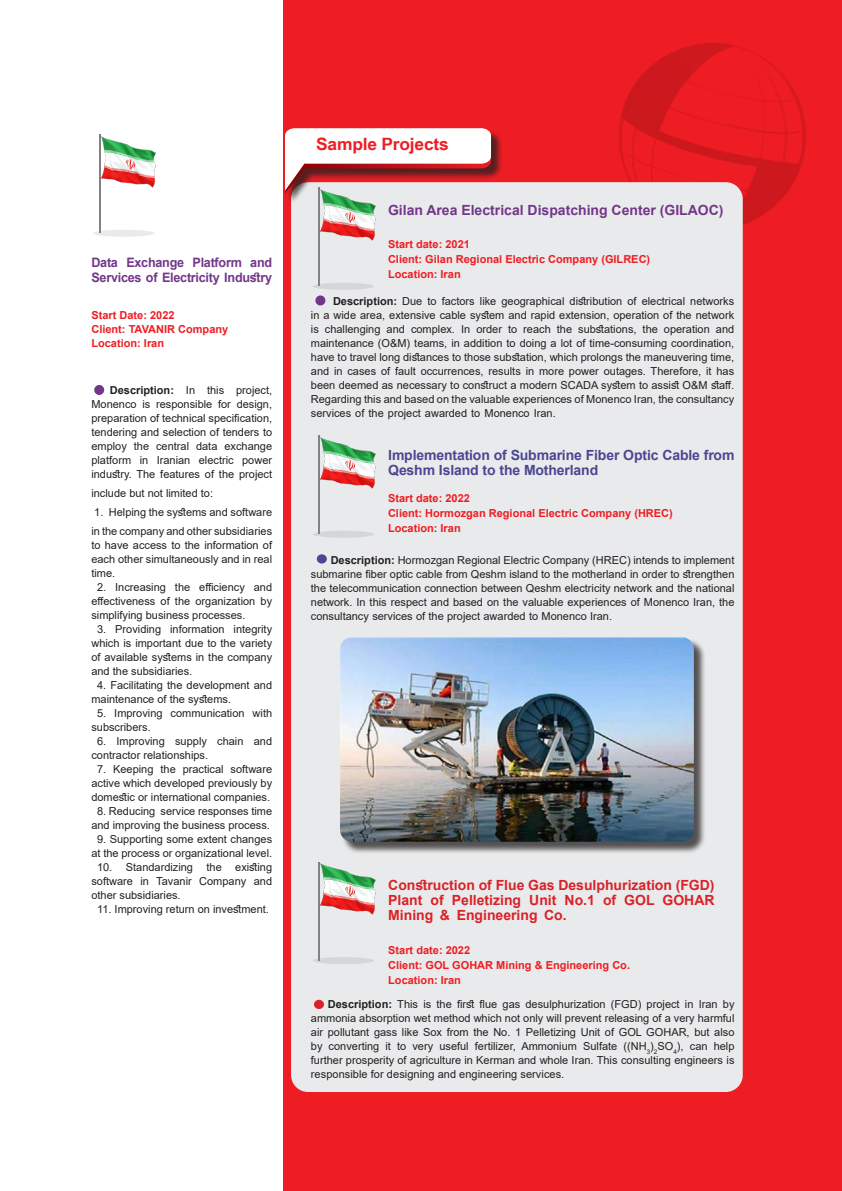
<style>
.page{position:relative;width:842px;height:1191px;background:#fff}
.page>*{position:absolute;margin:0;border:0;box-sizing:border-box;transform-origin:0 0}
.t1{font:700 17px "Arial Narrow";letter-spacing:-.01em;color:#ee1d23;scale:1.25 1}
.t2{font:700 14px/15px "Arial";color:#da2128;text-align:justify}
.t3{font:700 14px/15px "Arial";letter-spacing:-.01em;color:#494793}
.t4{font:700 14px "Arial";color:#73378a}
.t5{font:700 13px/15px "Arial";letter-spacing:-.02em;color:#73378a}
.t6{font:11px/14px "Arial";color:#231f20;text-align:justify}
.t7{font:700 11px "Arial";color:#ee1d23}
.s1{font-weight:700}
</style>
<div class="page">
<div style="left:283px;top:0;width:559px;height:1191px;background:#ee1d23"></div>
<img style="left:619px;top:42px;width:187px;height:183px">
<div style="left:291px;top:182px;width:452px;height:910px;background:#e9eaeb;border-radius:17px"></div>
<div style="left:94px;top:385px;width:10px;height:10px;background:#73378a;border-radius:50%"></div>
<div style="left:93px;top:230px;width:61px;height:7px;background:#e9eaeb;border-radius:50%"></div>
<hr style="left:99px;top:134px;width:1px;height:99px;background:#808285">
<img style="left:100px;top:134px;width:56px;height:55px">
<div style="left:314px;top:999px;width:10px;height:10px;background:#da2128;border-radius:50%"></div>
<div style="left:286px;top:130px;width:218px;height:75px;background:#231f20;opacity:.75"></div>
<svg style="left:285px;top:128px;width:206px;height:65px"></svg>
<div style="left:317px;top:554px;width:10px;height:9px;background:#494793;border-radius:50%"></div>
<div style="left:313px;top:283px;width:61px;height:7px;background:#d4d6d8;border-radius:50%"></div>
<hr style="left:318px;top:187px;width:2px;height:99px;background:#808285">
<img style="left:311px;top:187px;width:73px;height:54px">
<div style="left:313px;top:531px;width:61px;height:7px;background:#d4d6d8;border-radius:50%"></div>
<hr style="left:319px;top:435px;width:1px;height:99px;background:#808285">
<img style="left:318px;top:435px;width:58px;height:55px">
<div style="left:313px;top:957px;width:61px;height:7px;background:#d4d6d8;border-radius:50%"></div>
<hr style="left:319px;top:861px;width:1px;height:99px;background:#808285">
<img style="left:318px;top:861px;width:58px;height:55px">
<div style="left:341px;top:639px;width:365px;height:215px;background:#231f20;opacity:.75"></div>
<img style="left:340px;top:637px;width:354px;height:204px">
<div style="left:315px;top:295px;width:10px;height:10px;background:#73378a;border-radius:50%"></div>
<p class="t5" style="left:91px;top:255px;width:182px">Data Exchange Platform and<br>Services of Electricity Industry</p>
<p class="t7" style="left:91px;top:308px;width:85px">Start Date: 2022</p>
<p class="t7" style="left:91px;top:322px;width:138px">Client: TAVANIR Company</p>
<p class="t7" style="left:91px;top:336px;width:74px">Location: Iran</p>
<p class="t6" style="left:91px;top:383px;width:182px;text-indent:18px"><span class="s1">Description:</span> In this project, Monenco is responsible for design, preparation of technical specification, tendering and selection of tenders to employ the central data exchange platform in Iranian electric power industry. The features of the project</p>
<p class="t6" style="left:91px;top:486px;width:123px">include but not limited to:</p>
<p class="t6" style="left:91px;top:502px;width:182px;line-height:19px">1. Helping the systems and software in the company and other subsidiaries</p>
<p class="t6" style="left:91px;top:538px;width:182px">to have access to the information of each other simultaneously and in real time.</p>
<p class="t6" style="left:91px;top:580px;width:182px;text-indent:6px">2. Increasing the efficiency and effectiveness of the organization by simplifying business processes.</p>
<p class="t6" style="left:91px;top:622px;width:182px;text-indent:6px">3. Providing information integrity which is important due to the variety of available systems in the company and the subsidiaries.</p>
<p class="t6" style="left:91px;top:678px;width:182px;text-indent:6px">4. Facilitating the development and maintenance of the systems.</p>
<p class="t6" style="left:91px;top:706px;width:182px;text-indent:6px">5. Improving communication with subscribers.</p>
<p class="t6" style="left:91px;top:734px;width:182px;text-indent:6px">6. Improving supply chain and contractor relationships.</p>
<p class="t6" style="left:91px;top:762px;width:182px;text-align:center">7. Keeping the practical software active which developed previously by domestic or international companies.</p>
<p class="t6" style="left:91px;top:804px;width:182px;text-align:center">8. Reducing service responses time and improving the business process.</p>
<p class="t6" style="left:91px;top:832px;width:182px;text-align:center">9. Supporting some extent changes at the process or organizational level.</p>
<p class="t6" style="left:91px;top:860px;width:182px;text-indent:6px">10. Standardizing the existing software in Tavanir Company and other subsidiaries.</p>
<p class="t6" style="left:97px;top:902px;width:173px">11. Improving return on investment.</p>
<p class="t1" style="left:316px;top:131px;width:108px">Sample Projects</p>
<p class="t4" style="left:388px;top:200px;width:337px">Gilan Area Electrical Dispatching Center (GILAOC)</p>
<p class="t7" style="left:388px;top:236px;width:83px">Start date: 2021</p>
<p class="t7" style="left:388px;top:251px;width:264px">Client: Gilan Regional Electric Company (GILREC)</p>
<p class="t7" style="left:388px;top:266px;width:74px">Location: Iran</p>
<p class="t6" style="left:311px;top:294px;width:425px;text-indent:22px"><span class="s1">Description:</span> Due to factors like geographical distribution of electrical networks in a wide area, extensive cable system and rapid extension, operation of the network is challenging and complex. In order to reach the substations, the operation and maintenance (O&amp;M) teams, in addition to doing a lot of time-consuming coordination, have to travel long distances to those substation, which prolongs the maneuvering time, and in cases of fault occurrences, results in more power outages. Therefore, it has been deemed as necessary to construct a modern SCADA system to assist O&amp;M staff.<br>Regarding this and based on the valuable experiences of Monenco Iran, the consultancy services of the project awarded to Monenco Iran.</p>
<p class="t3" style="left:388px;top:447px;width:348px">Implementation of Submarine Fiber Optic Cable from<br>Qeshm Island to the Motherland</p>
<p class="t7" style="left:388px;top:490px;width:83px">Start date: 2022</p>
<p class="t7" style="left:388px;top:505px;width:286px">Client: Hormozgan Regional Electric Company (HREC)</p>
<p class="t7" style="left:388px;top:520px;width:74px">Location: Iran</p>
<p class="t6" style="left:311px;top:553px;width:425px;text-indent:20px"><span class="s1">Description:</span> Hormozgan Regional Electric Company (HREC) intends to implement submarine fiber optic cable from Qeshm island to the motherland in order to strengthen the telecommunication connection between Qeshm electricity network and the national network. In this respect and based on the valuable experiences of Monenco Iran, the consultancy services of the project awarded to Monenco Iran.</p>
<p class="t2" style="left:388px;top:878px;width:328px">Construction of Flue Gas Desulphurization (FGD)<br>Plant of Pelletizing Unit No.1 of GOL GOHAR Mining &amp; Engineering Co.</p>
<p class="t7" style="left:388px;top:942px;width:83px">Start date: 2022</p>
<p class="t7" style="left:388px;top:957px;width:243px">Client: GOL GOHAR Mining &amp; Engineering Co.</p>
<p class="t7" style="left:388px;top:972px;width:74px">Location: Iran</p>
<p class="t6" style="left:311px;top:997px;width:425px;text-indent:17px"><span class="s1">Description:</span> This is the first flue gas desulphurization (FGD) project in Iran by ammonia absorption wet method which not only will prevent releasing of a very harmful air pollutant gass like Sox from the No. 1 Pelletizing Unit of GOL GOHAR, but also by converting it to very useful fertilizer, Ammonium Sulfate ((NH<sub>3</sub>)<sub>2</sub>SO<sub>4</sub>), can help further prosperity of agriculture in Kerman and whole Iran. This consulting engineers is responsible for designing and engineering services.</p>
</div>
